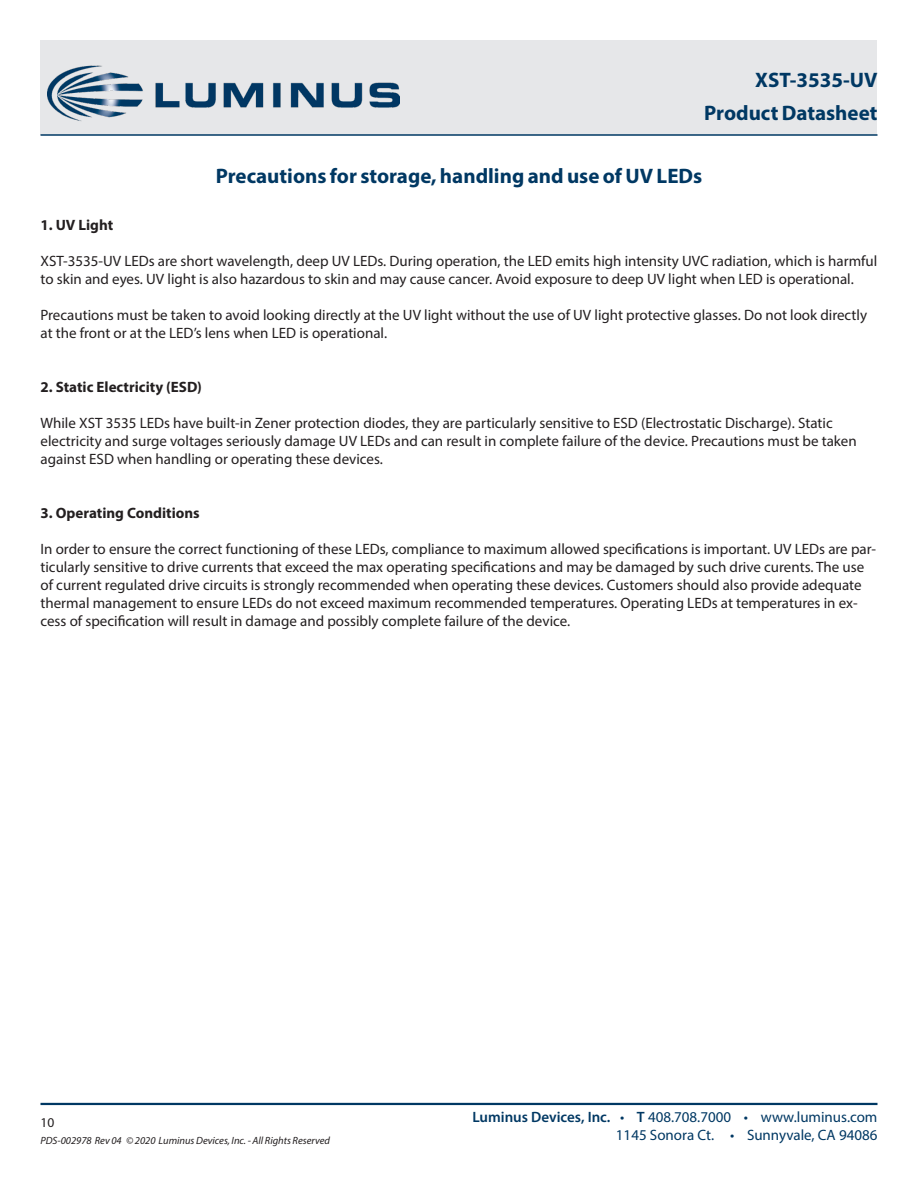
<style>
.page{position:relative;width:918px;height:1188px;background:#fff}
.page>*{position:absolute;margin:0;border:0;box-sizing:border-box;transform-origin:0 0}
.DS_Title1{font:700 21px "Myriad Pro";color:#003863}
.t1{font:15px/18px "Myriad Pro";color:#231f20}
.t2{font:15px "Myriad Pro";color:#003863}
.t3{font:700 15px "Myriad Pro";color:#231f20}
.zzFooterRight2{font:13.5px "Myriad Pro";color:#231f20}
.zzFooterRight1{font:italic 10.5px "Myriad Pro";color:#231f20}
.s1{font-weight:600}
</style>
<div class="page">
<div style="left:40px;top:40px;width:838px;height:95px;background:#e6e7e9"></div>
<hr style="left:40px;top:1103px;width:838px;height:2px;background:#003863">
<hr style="left:40px;top:134px;width:838px;height:2px;background:#003863">
<img style="left:48px;top:65px;width:352px;height:56px">
<p class="DS_Title1" style="left:755px;top:67px;width:124px">XST-3535-UV</p>
<p class="DS_Title1" style="left:704px;top:100px;width:175px">Product Datasheet</p>
<p class="DS_Title1" style="left:216px;top:162px;width:488px">Precautions for storage, handling and use of UV LEDs</p>
<p class="t3" style="left:40px;top:215px;width:74px">1. UV Light</p>
<p class="t1" style="left:40px;top:252px;width:838px">XST-3535-UV LEDs are short wavelength, deep UV LEDs. During operation, the LED emits high intensity UVC radiation, which is harmful to skin and eyes. UV light is also hazardous to skin and may cause cancer. Avoid exposure to deep UV light when LED is operational.</p>
<p class="t1" style="left:40px;top:306px;width:828px">Precautions must be taken to avoid looking directly at the UV light without the use of UV light protective glasses. Do not look directly at the front or at the LED’s lens when LED is operational.</p>
<p class="t3" style="left:40px;top:377px;width:163px">2. Static Electricity (ESD)</p>
<p class="t1" style="left:40px;top:414px;width:818px">While XST 3535 LEDs have built-in Zener protection diodes, they are particularly sensitive to ESD (Electrostatic Discharge). Static electricity and surge voltages seriously damage UV LEDs and can result in complete failure of the device. Precautions must be taken against ESD when handling or operating these devices.</p>
<p class="t3" style="left:40px;top:503px;width:161px">3. Operating Conditions</p>
<p class="t1" style="left:40px;top:540px;width:837px">In order to ensure the correct functioning of these LEDs, compliance to maximum allowed specifications is important. UV LEDs are par&shy;ticularly sensitive to drive currents that exceed the max operating specifications and may be damaged by such drive curents. The use of current regulated drive circuits is strongly recommended when operating these devices. Customers should also provide adequate thermal management to ensure LEDs do not exceed maximum recommended temperatures. Operating LEDs at temperatures in ex&shy;cess of specification will result in damage and possibly complete failure of the device.</p>
<p class="zzFooterRight2" style="left:40px;top:1115px;width:15px">10</p>
<p class="zzFooterRight1" style="left:40px;top:1134px;width:291px">PDS-002978 Rev 04 © 2020 Luminus Devices, Inc. - All Rights Reserved</p>
<p class="t2" style="left:472px;top:1108px;width:407px"><span class="s1">Luminus Devices, Inc.</span> • <span class="s1">T</span> 408.708.7000 • www.luminus.com</p>
<p class="t2" style="left:616px;top:1126px;width:263px">1145 Sonora Ct. • Sunnyvale, CA 94086</p>
</div>
